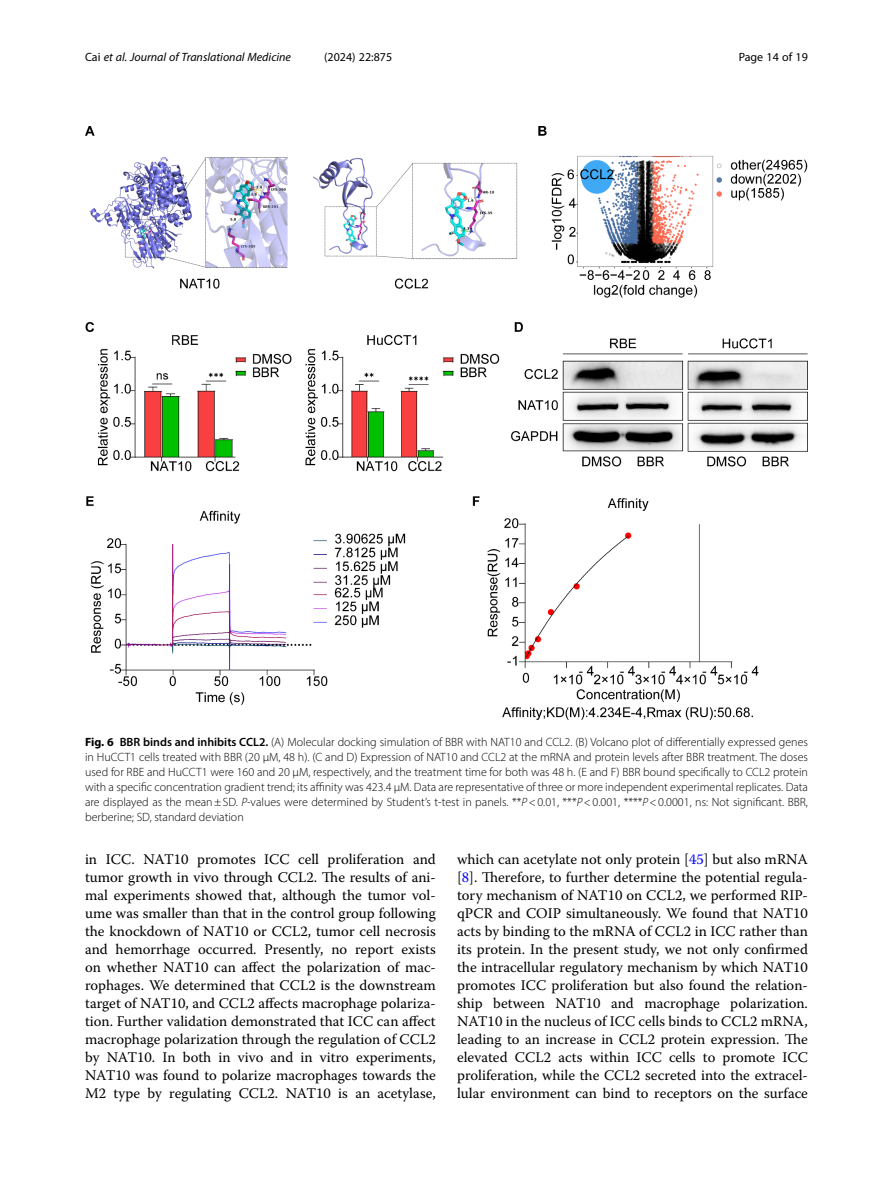
<style>
.page{position:relative;width:893px;height:1191px;background:#fff}
.page>*{position:absolute;margin:0;border:0;box-sizing:border-box;transform-origin:0 0}
.Body_Text_Indent{font:14.7px/18px "Warnock Pro";color:#000;text-align:justify}
.Figure_Caption{font:300 12px/15px "Myriad Pro";color:#000;text-align:justify}
.t1{font:italic 12px "Myriad Pro";color:#000}
.t2{font:12px "Myriad Pro";color:#000}
.s1{font-style:normal}
.s2{font-weight:700}
.s3{font-weight:600}
.s4{font-style:italic}
.s5{color:#00f}
</style>
<div class="page">
<img style="left:85px;top:126px;width:723px;height:593px">
<p class="t1" style="left:85px;top:50px;width:207px"><span class="s1">Cai</span> et al. Journal of Translational Medicine</p>
<p class="t2" style="left:324px;top:50px;width:70px">(2024) 22:875</p>
<p class="t2" style="left:739px;top:50px;width:71px">Page 14 of 19</p>
<p class="Figure_Caption" style="left:85px;top:734px;width:724px"><span class="s2">Fig. 6</span> <span class="s3">BBR binds and inhibits CCL2.</span> (A) Molecular docking simulation of BBR with NAT10 and CCL2. (B) Volcano plot of differentially expressed genes in HuCCT1 cells treated with BBR (20 µM, 48 h). (C and D) Expression of NAT10 and CCL2 at the mRNA and protein levels after BBR treatment. The doses used for RBE and HuCCT1 were 160 and 20 µM, respectively, and the treatment time for both was 48 h. (E and F) BBR bound specifically to CCL2 protein with a specific concentration gradient trend; its affinity was 423.4 µM. Data are representative of three or more independent experimental replicates. Data are displayed as the mean±SD. <span class="s4">P</span>-values were determined by Student’s t-test in panels. **<span class="s4">P</span>&lt;0.01, ***<span class="s4">P</span>&lt;0.001, ****<span class="s4">P</span>&lt;0.0001, ns: Not significant. BBR, berberine; SD, standard deviation</p>
<p class="Body_Text_Indent" style="left:85px;top:850px;width:352px">in ICC. NAT10 promotes ICC cell proliferation and tumor growth in vivo through CCL2. The results of ani&shy;mal experiments showed that, although the tumor vol&shy;ume was smaller than that in the control group following the knockdown of NAT10 or CCL2, tumor cell necrosis and hemorrhage occurred. Presently, no report exists on whether NAT10 can affect the polarization of mac&shy;rophages. We determined that CCL2 is the downstream target of NAT10, and CCL2 affects macrophage polariza&shy;tion. Further validation demonstrated that ICC can affect macrophage polarization through the regulation of CCL2 by NAT10. In both in vivo and in vitro experiments, NAT10 was found to polarize macrophages towards the M2 type by regulating CCL2. NAT10 is an acetylase,</p>
<p class="Body_Text_Indent" style="left:457px;top:850px;width:352px">which can acetylate not only protein [<span class="s5">45</span>] but also mRNA [<span class="s5">8</span>]. Therefore, to further determine the potential regula&shy;tory mechanism of NAT10 on CCL2, we performed RIP&shy;qPCR and COIP simultaneously. We found that NAT10 acts by binding to the mRNA of CCL2 in ICC rather than its protein. In the present study, we not only confirmed the intracellular regulatory mechanism by which NAT10 promotes ICC proliferation but also found the relation&shy;ship between NAT10 and macrophage polarization.<br>NAT10 in the nucleus of ICC cells binds to CCL2 mRNA, leading to an increase in CCL2 protein expression. The elevated CCL2 acts within ICC cells to promote ICC proliferation, while the CCL2 secreted into the extracel&shy;lular environment can bind to receptors on the surface</p>
</div>
